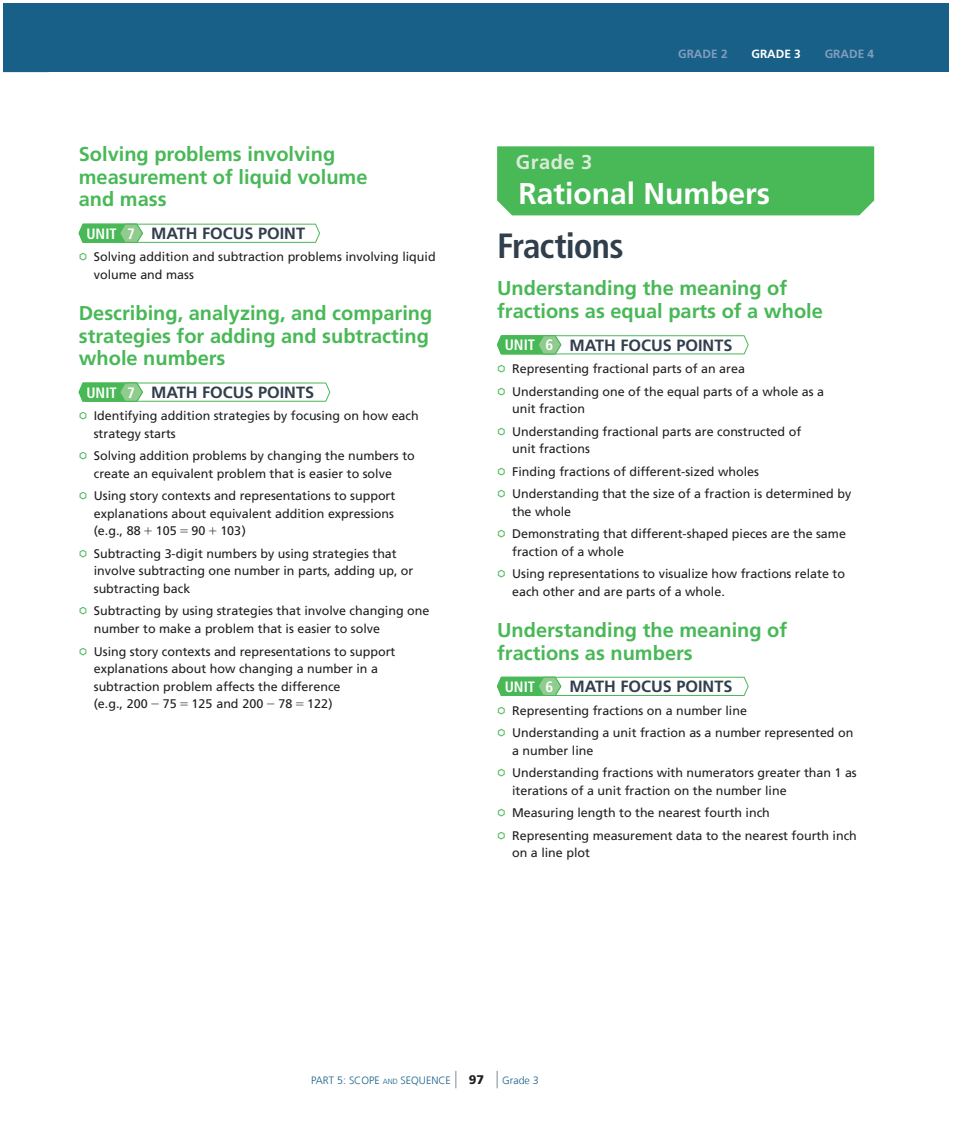
<style>
.page{position:relative;width:953px;height:1139px;background:#fff}
.page>*{position:absolute;margin:0;border:0;box-sizing:border-box;transform-origin:0 0}
.t1{font:700 condensed 35px "Frutiger LT Com";letter-spacing:-.025em;color:#313f4d}
.t2{font:700 30px "Frutiger LT Com";color:#fff}
.t3{font:700 20px/22.5px "Frutiger LT Com";color:#49b857}
.t4{font:700 20px "Frutiger LT Com";letter-spacing:.025em;color:#daecd7}
.t5{font:700 16.25px "Frutiger LT Com";color:#313f4d}
.t6{font:12.5px/17.5px "Frutiger LT Com";color:#231f20}
.t7{font:900 12.5px "Frutiger LT Com";color:#231f20}
.t8{font:700 11.88px "Frutiger LT Com";color:#809ebc}
.t9{font:700 11.88px "Frutiger LT Com";color:#fff}
.t10{font:300 10.62px "Frutiger LT Com";color:#186088}
.s1{font-stretch:condensed;font-size:15px;color:#fff}
.s2{font-family:"Pearson MATHPRO02"}
.s3{font-size:7.5px}
</style>
<div class="page">
<div style="left:4px;top:4px;width:945px;height:68px;background:#186088"></div>
<svg style="left:78px;top:223px;width:242px;height:20px"></svg>
<svg style="left:78px;top:382px;width:252px;height:20px"></svg>
<div style="left:497px;top:146px;width:377px;height:69px;background:#49b857"></div>
<svg style="left:497px;top:335px;width:251px;height:19px"></svg>
<svg style="left:497px;top:676px;width:251px;height:20px"></svg>
<svg style="left:455px;top:1070px;width:1px;height:18px"></svg>
<svg style="left:497px;top:1070px;width:1px;height:18px"></svg>
<svg style="left:3px;top:3px;width:46px;height:70px"></svg>
<h3 class="t3" style="left:79px;top:143px;width:290px">Solving problems involving measurement of liquid volume and mass</h3>
<h3 class="t5" style="left:86px;top:223px;width:220px"><span class="s1">UNIT 7</span> MATH FOCUS POINT</h3>
<p class="t6" style="left:94px;top:248px;width:343px">Solving addition and subtraction problems involving liquid volume and mass</p>
<h3 class="t3" style="left:79px;top:302px;width:355px">Describing, analyzing, and comparing strategies for adding and subtracting whole numbers</h3>
<h3 class="t5" style="left:86px;top:382px;width:229px"><span class="s1">UNIT 7</span> MATH FOCUS POINTS</h3>
<p class="t6" style="left:94px;top:407px;width:326px">Identifying addition strategies by focusing on how each strategy starts</p>
<p class="t6" style="left:94px;top:447px;width:322px">Solving addition problems by changing the numbers to create an equivalent problem that is easier to solve</p>
<p class="t6" style="left:94px;top:487px;width:303px;text-align:justify">Using story contexts and representations to support explanations about equivalent addition expressions (e.g., 88 <span class="s2">+</span> 105 <span class="s2">=</span> 90 <span class="s2">+</span> 103)</p>
<p class="t6" style="left:94px;top:544px;width:321px">Subtracting 3-digit numbers by using strategies that involve subtracting one number in parts, adding up, or subtracting back</p>
<p class="t6" style="left:94px;top:602px;width:337px">Subtracting by using strategies that involve changing one number to make a problem that is easier to solve</p>
<p class="t6" style="left:94px;top:642px;width:303px">Using story contexts and representations to support explanations about how changing a number in a subtraction problem affects the difference<br>(e.g., 200 <span class="s2">-</span> 75 <span class="s2">=</span> 125 and 200 <span class="s2">-</span> 78 <span class="s2">=</span> 122)</p>
<p class="t8" style="left:678px;top:46px;width:51px">GRADE 2</p>
<p class="t9" style="left:751px;top:46px;width:51px">GRADE 3</p>
<p class="t8" style="left:824px;top:46px;width:51px">GRADE 4</p>
<h3 class="t4" style="left:516px;top:150px;width:78px">Grade 3</h3>
<h2 class="t2" style="left:518px;top:175px;width:253px">Rational Numbers</h2>
<h1 class="t1" style="left:497px;top:224px;width:128px">Fractions</h1>
<h3 class="t3" style="left:497px;top:277px;width:327px">Understanding the meaning of fractions as equal parts of a whole</h3>
<h3 class="t5" style="left:505px;top:335px;width:229px"><span class="s1">UNIT 6</span> MATH FOCUS POINTS</h3>
<p class="t6" style="left:512px;top:357px;width:313px;line-height:22.5px">Representing fractional parts of an area<br>Understanding one of the equal parts of a whole as a</p>
<p class="t6" style="left:512px;top:397px;width:290px;line-height:22.5px">unit fraction<br>Understanding fractional parts are constructed of</p>
<p class="t6" style="left:512px;top:437px;width:340px;line-height:22.5px">unit fractions<br>Finding fractions of different-sized wholes<br>Understanding that the size of a fraction is determined by</p>
<p class="t6" style="left:512px;top:500px;width:335px;line-height:22.5px">the whole<br>Demonstrating that different-shaped pieces are the same</p>
<p class="t6" style="left:512px;top:540px;width:334px;line-height:22.5px">fraction of a whole<br>Using representations to visualize how fractions relate to</p>
<p class="t6" style="left:512px;top:582px;width:214px">each other and are parts of a whole.</p>
<h3 class="t3" style="left:497px;top:618px;width:292px">Understanding the meaning of fractions as numbers</h3>
<h3 class="t5" style="left:505px;top:676px;width:229px"><span class="s1">UNIT 6</span> MATH FOCUS POINTS</h3>
<p class="t6" style="left:512px;top:698px;width:343px;line-height:22.5px">Representing fractions on a number line<br>Understanding a unit fraction as a number represented on</p>
<p class="t6" style="left:512px;top:738px;width:346px;line-height:22.5px">a number line<br>Understanding fractions with numerators greater than 1 as</p>
<p class="t6" style="left:512px;top:778px;width:346px;line-height:22.5px">iterations of a unit fraction on the number line<br>Measuring length to the nearest fourth inch<br>Representing measurement data to the nearest fourth inch</p>
<p class="t6" style="left:512px;top:843px;width:79px">on a line plot</p>
<p class="t10" style="left:311px;top:1073px;width:141px">PART 5: SCOPE <span class="s3">AND</span> SEQUENCE</p>
<p class="t7" style="left:469px;top:1071px;width:17px">97</p>
<p class="t10" style="left:502px;top:1073px;width:38px">Grade 3</p>
</div>
